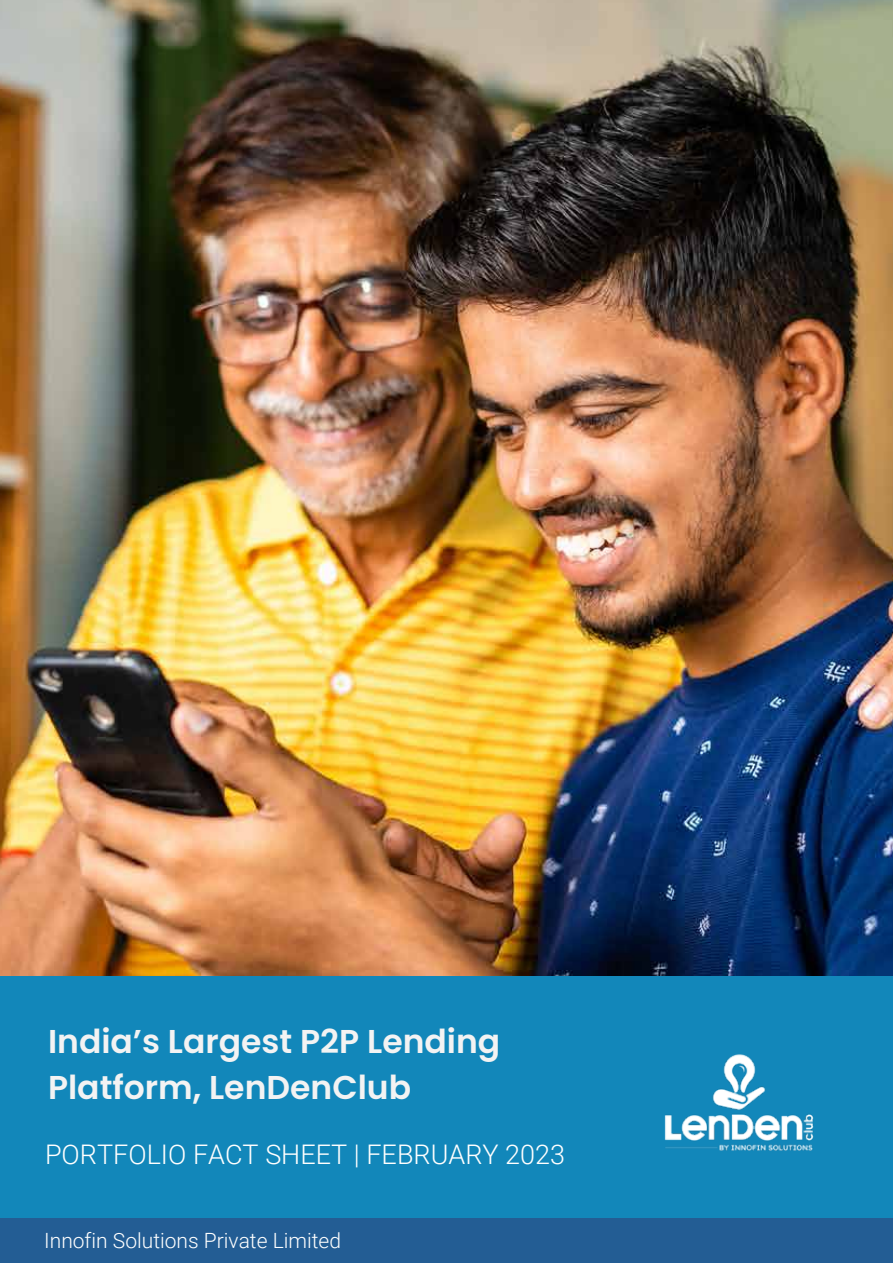
<style>
.page{position:relative;width:893px;height:1263px;background:#fff}
.page>*{position:absolute;margin:0;border:0;box-sizing:border-box;transform-origin:0 0}
.t1{font:600 33px/46.5px "Poppins";color:#f3f3f3}
.t2{font:300 27px "Roboto";color:#fff}
.t3{font:300 21px "Roboto";color:#fff}
</style>
<div class="page">
<img style="left:0;top:0;width:892px;height:977px">
<div style="left:0;top:977px;width:892px;height:241px;background:#1287ba"></div>
<img style="left:664px;top:1054px;width:150px;height:97px">
<div style="left:0;top:1218px;width:892px;height:45px;background:#235d94"></div>
<p class="t1" style="left:48px;top:1018px;width:454px">India’s Largest P2P Lending<br>Platform, LenDenClub</p>
<p class="t2" style="left:45px;top:1135px;width:521px">PORTFOLIO FACT SHEET | FEBRUARY 2023</p>
<p class="t3" style="left:44px;top:1226px;width:298px">Innofin Solutions Private Limited</p>
</div>
